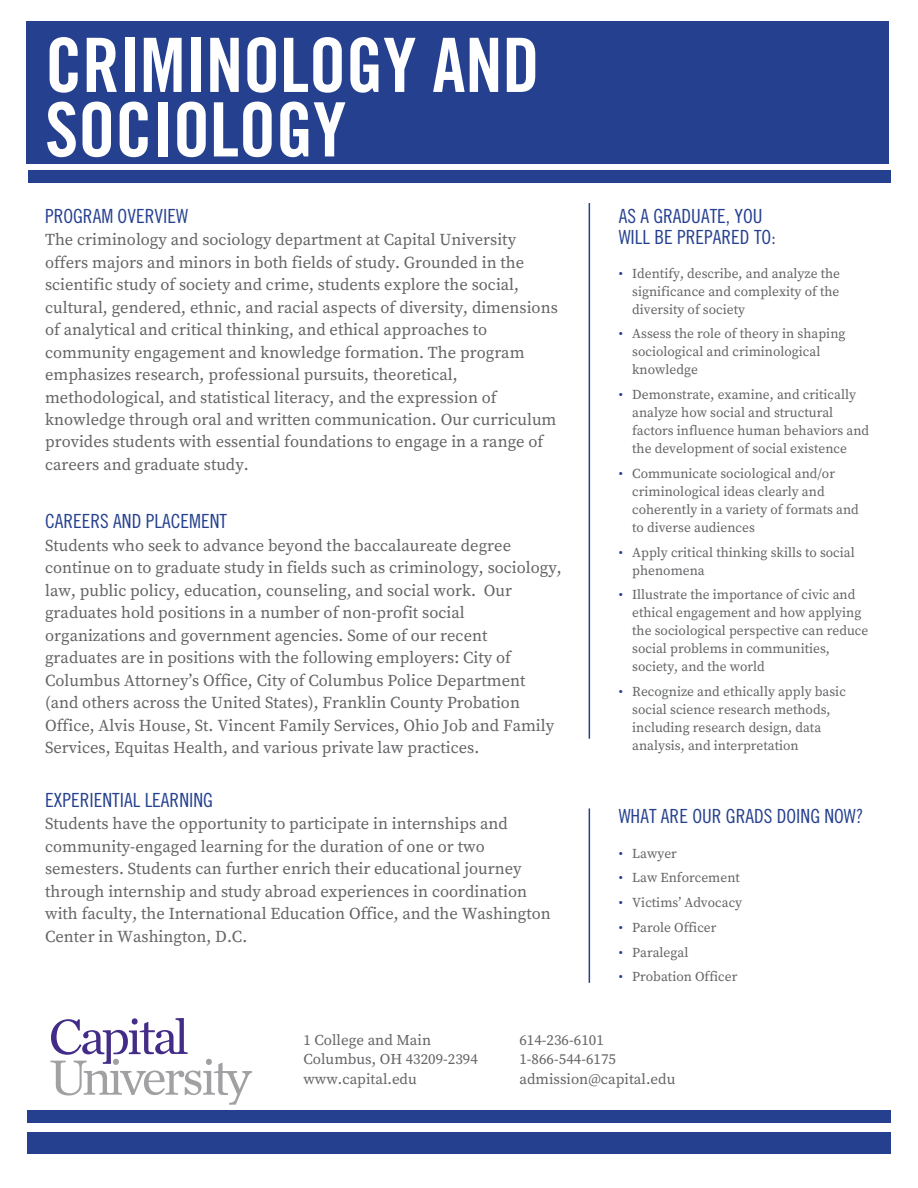
<style>
.page{position:relative;width:918px;height:1188px;background:#fff}
.page>*{position:absolute;margin:0;border:0;box-sizing:border-box;transform-origin:0 0}
.t1{font:75px/64.5px "Trade Gothic LT Std Bd Cn 20";letter-spacing:-.005em;color:#fff}
.t2{font:19.5px/21px "Trade Gothic LT Std Cn 18";color:#25408f}
.t3{font:16.65px/22.5px "Source Serif Variable";color:#636466}
.t4{font:15px "Source Serif Variable";color:#636466}
.t5{font:13.65px/18px "Source Serif Variable";color:#636466}
.s1{color:#25408f}
</style>
<div class="page">
<div style="left:26px;top:22px;width:862px;height:142px;background:#25408f"></div>
<hr style="left:589px;top:203px;width:1px;height:536px;background:#25408f">
<div style="left:29px;top:170px;width:862px;height:13px;background:#25408f"></div>
<div style="left:27px;top:1132px;width:864px;height:21px;background:#25408f"></div>
<div style="left:27px;top:1110px;width:863px;height:13px;background:#25408f"></div>
<svg style="left:50px;top:1018px;width:202px;height:87px"></svg>
<hr style="left:589px;top:808px;width:1px;height:175px;background:#25408f">
<h1 class="t1" style="left:45px;top:32px;width:496px">CRIMINOLOGY AND<br>SOCIOLOGY</h1>
<p class="t2" style="left:45px;top:205px;width:144px">PROGRAM OVERVIEW</p>
<p class="t3" style="left:45px;top:228px;width:514px">The criminology and sociology department at Capital University offers majors and minors in both fields of study. Grounded in the scientific study of society and crime, students explore the social, cultural, gendered, ethnic, and racial aspects of diversity, dimensions of analytical and critical thinking, and ethical approaches to community engagement and knowledge formation. The program emphasizes research, professional pursuits, theoretical, methodological, and statistical literacy, and the expression of knowledge through oral and written communication. Our curriculum provides students with essential foundations to engage in a range of careers and graduate study.</p>
<p class="t2" style="left:45px;top:511px;width:183px">CAREERS AND PLACEMENT</p>
<p class="t3" style="left:45px;top:534px;width:518px">Students who seek to advance beyond the baccalaureate degree continue on to graduate study in fields such as criminology, sociology, law, public policy, education, counseling, and social work. Our graduates hold positions in a number of non-profit social organizations and government agencies. Some of our recent graduates are in positions with the following employers: City of Columbus Attorney’s Office, City of Columbus Police Department (and others across the United States), Franklin County Probation Office, Alvis House, St. Vincent Family Services, Ohio Job and Family Services, Equitas Health, and various private law practices.</p>
<p class="t2" style="left:45px;top:789px;width:169px">EXPERIENTIAL LEARNING</p>
<p class="t3" style="left:45px;top:812px;width:507px">Students have the opportunity to participate in internships and community-engaged learning for the duration of one or two semesters. Students can further enrich their educational journey through internship and study abroad experiences in coordination with faculty, the International Education Office, and the Washington Center in Washington, D.C.</p>
<p class="t2" style="left:619px;top:205px;width:159px">AS A GRADUATE, YOU<br>WILL BE PREPARED TO:</p>
<p class="t5" style="left:632px;top:264px;width:209px;text-align:justify;text-indent:-14px"><span class="s1">•</span> Identify, describe, and analyze the significance and complexity of the diversity of society</p>
<p class="t5" style="left:632px;top:325px;width:215px;text-indent:-14px"><span class="s1">•</span> Assess the role of theory in shaping sociological and criminological knowledge</p>
<p class="t5" style="left:632px;top:386px;width:238px;text-indent:-14px"><span class="s1">•</span> Demonstrate, examine, and critically analyze how social and structural factors influence human behaviors and the development of social existence</p>
<p class="t5" style="left:632px;top:464px;width:228px;text-indent:-14px"><span class="s1">•</span> Communicate sociological and/or criminological ideas clearly and coherently in a variety of formats and to diverse audiences</p>
<p class="t5" style="left:632px;top:543px;width:224px;text-indent:-14px"><span class="s1">•</span> Apply critical thinking skills to social phenomena</p>
<p class="t5" style="left:632px;top:586px;width:238px;text-indent:-14px"><span class="s1">•</span> Illustrate the importance of civic and ethical engagement and how applying the sociological perspective can reduce social problems in communities, society, and the world</p>
<p class="t5" style="left:632px;top:683px;width:215px;text-indent:-14px"><span class="s1">•</span> Recognize and ethically apply basic social science research methods, including research design, data analysis, and interpretation</p>
<p class="t2" style="left:619px;top:806px;width:246px">WHAT ARE OUR GRADS DOING NOW?</p>
<p class="t5" style="left:619px;top:844px;width:60px"><span class="s1">•</span> Lawyer</p>
<p class="t5" style="left:619px;top:869px;width:123px"><span class="s1">•</span> Law Enforcement</p>
<p class="t5" style="left:619px;top:893px;width:125px"><span class="s1">•</span> Victims’ Advocacy</p>
<p class="t5" style="left:619px;top:918px;width:99px"><span class="s1">•</span> Parole Officer</p>
<p class="t5" style="left:619px;top:943px;width:71px"><span class="s1">•</span> Paralegal</p>
<p class="t5" style="left:619px;top:968px;width:120px"><span class="s1">•</span> Probation Officer</p>
<p class="t4" style="left:303px;top:1030px;width:129px">1 College and Main</p>
<p class="t4" style="left:519px;top:1030px;width:86px">614-236-6101</p>
<p class="t4" style="left:303px;top:1049px;width:176px">Columbus, OH 43209-2394</p>
<p class="t4" style="left:519px;top:1049px;width:98px">1-866-544-6175</p>
<p class="t4" style="left:303px;top:1069px;width:115px">www.capital.edu</p>
<p class="t4" style="left:519px;top:1069px;width:158px">admission@capital.edu</p>
</div>
